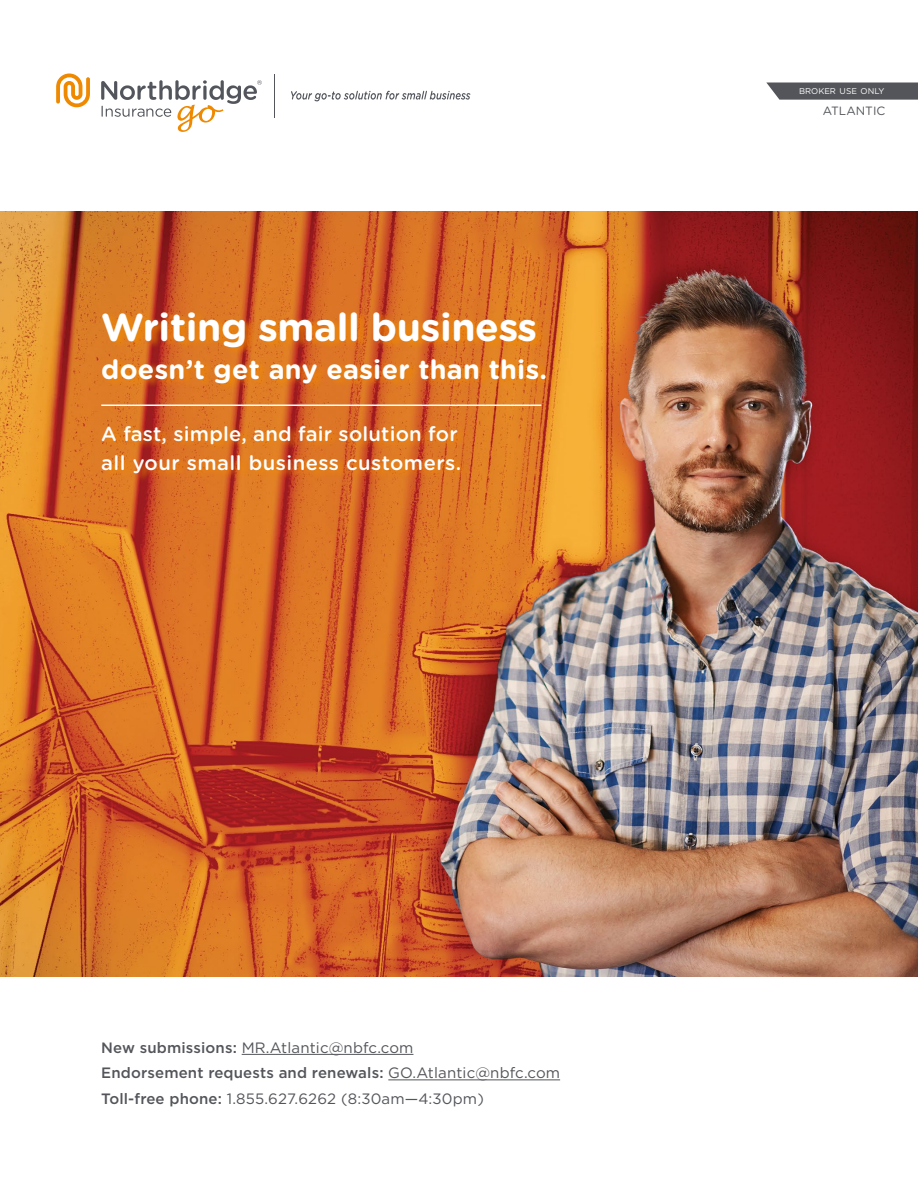
<style>
.page{position:relative;width:918px;height:1188px;background:#fff}
.page>*{position:absolute;margin:0;border:0;box-sizing:border-box;transform-origin:0 0}
.t1{font:700 39px "Gotham Rounded";letter-spacing:-.01em;color:#fff}
.t2{font:700 27px "Gotham Rounded";letter-spacing:.01em;color:#fff}
.t3{font:500 20.25px/29px "Gotham Rounded";letter-spacing:.01em;color:#fff}
.t4{font:15px/25.5px "Gotham";letter-spacing:.01em;color:#54555a}
.t5{font:12px "Gotham Rounded";color:#54555a}
.t6{font:8.4px "Gotham Rounded";color:#fff}
.s1{font-weight:500}
</style>
<div class="page">
<hr style="left:275px;top:75px;width:1px;height:43px;background:#52555b">
<svg style="left:291px;top:91px;width:179px;height:10px"></svg>
<svg style="left:56px;top:74px;width:34px;height:33px"></svg>
<svg style="left:101px;top:80px;width:161px;height:52px"></svg>
<img style="left:0;top:212px;width:918px;height:764px">
<svg style="left:766px;top:82px;width:152px;height:18px"></svg>
<hr style="left:242px;top:1054px;width:171px;height:1px;background:#54555a">
<hr style="left:388px;top:1080px;width:172px;height:1px;background:#54555a">
<hr style="left:101px;top:405px;width:440px;height:1px;background:#fff">
<div style="left:102px;top:310px;width:456px;height:82px;background:#f18a00;opacity:.75"></div>
<div style="left:102px;top:423px;width:370px;height:59px;background:#f18a00;opacity:.75"></div>
<h1 class="t1" style="left:101px;top:299px;width:437px">Writing small business</h1>
<h2 class="t2" style="left:101px;top:350px;width:447px">doesn’t get any easier than this.</h2>
<h3 class="t3" style="left:101px;top:419px;width:362px">A fast, simple, and fair solution for all your small business customers.</h3>
<p class="t4" style="left:101px;top:1035px;width:460px"><span class="s1">New submissions:</span> MR.Atlantic@nbfc.com<br><span class="s1">Endorsement requests and renewals:</span> GO.Atlantic@nbfc.com<br><span class="s1">Toll-free phone:</span> 1.855.627.6262 (8:30am—4:30pm)</p>
<p class="t6" style="left:799px;top:86px;width:87px">BROKER USE ONLY</p>
<p class="t5" style="left:823px;top:102px;width:64px">ATLANTIC</p>
</div>
